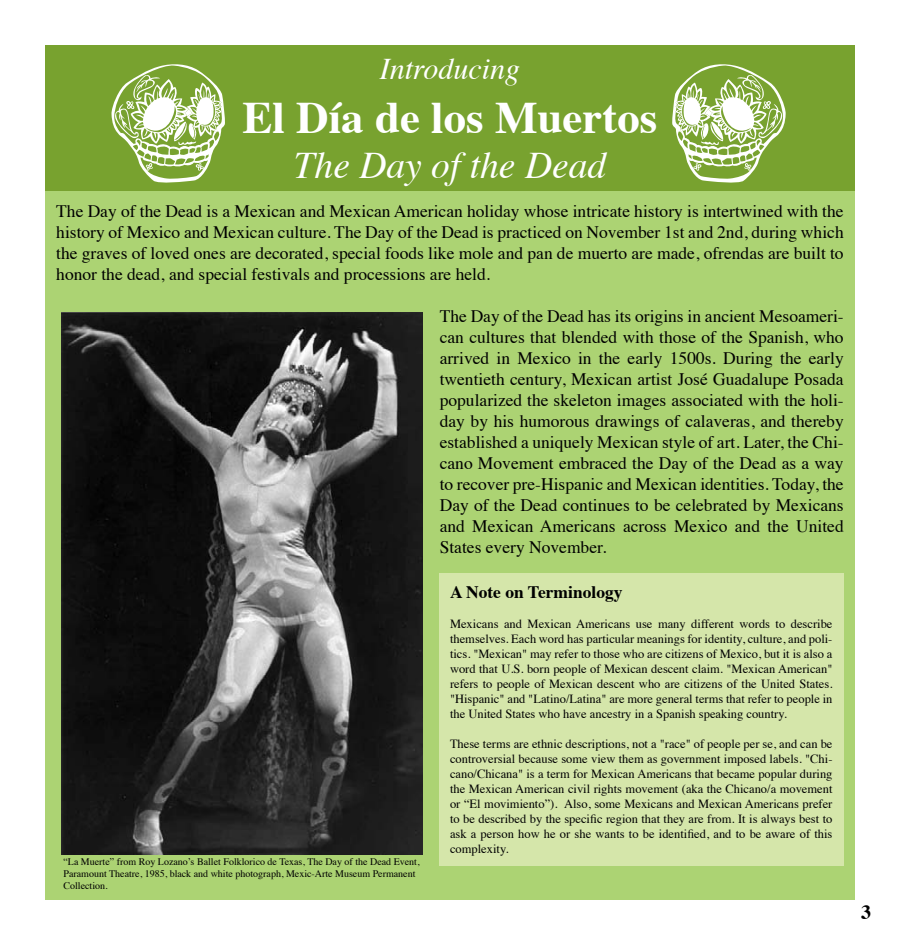
<style>
.page{position:relative;width:900px;height:945px;background:#fff}
.page>*{position:absolute;margin:0;border:0;box-sizing:border-box;transform-origin:0 0}
.t1{font:700 45px "Times";color:#fff}
.t2{font:italic 37.5px "Times";color:#fff}
.t3{font:italic 30px "Times";color:#fff}
.t4{font:700 20px "Times";color:#000}
.t5{font:17.5px/21px "Times";color:#000;text-align:justify}
.t6{font:700 17.5px "Times";color:#000}
.t7{font:12.5px/15px "Times";color:#000;text-align:justify}
.t8{font:10px/12px "Times";color:#000}
</style>
<div class="page">
<div style="left:45px;top:45px;width:810px;height:855px;background:#acd373"></div>
<div style="left:45px;top:45px;width:810px;height:145px;background:#78a22f"></div>
<div style="left:439px;top:574px;width:405px;height:292px;background:#d5e6aa"></div>
<img style="left:62px;top:313px;width:361px;height:542px">
<svg style="left:112px;top:64px;width:113px;height:119px"></svg>
<svg style="left:672px;top:64px;width:114px;height:119px"></svg>
<h3 class="t3" style="left:380px;top:43px;width:142px">Introducing</h3>
<h1 class="t1" style="left:243px;top:74px;width:416px">El Día de los Muertos</h1>
<h2 class="t2" style="left:294px;top:133px;width:314px">The Day of the Dead</h2>
<p class="t5" style="left:56px;top:199px;width:789px">The Day of the Dead is a Mexican and Mexican American holiday whose intricate history is intertwined with the history of Mexico and Mexican culture. The Day of the Dead is practiced on November 1st and 2nd, during which the graves of loved ones are decorated, special foods like mole and pan de muerto are made, ofrendas are built to honor the dead, and special festivals and processions are held.</p>
<p class="t5" style="left:440px;top:304px;width:406px">The Day of the Dead has its origins in ancient Mesoameri&shy;can cultures that blended with those of the Spanish, who arrived in Mexico in the early 1500s. During the early twentieth century, Mexican artist José Guadalupe Posada popularized the skeleton images associated with the holi&shy;day by his humorous drawings of calaveras, and thereby established a uniquely Mexican style of art. Later, the Chi&shy;cano Movement embraced the Day of the Dead as a way to recover pre-Hispanic and Mexican identities. Today, the Day of the Dead continues to be celebrated by Mexicans and Mexican Americans across Mexico and the United States every November.</p>
<h3 class="t6" style="left:450px;top:575px;width:174px">A Note on Terminology</h3>
<p class="t7" style="left:450px;top:615px;width:384px">Mexicans and Mexican Americans use many different words to describe themselves. Each word has particular meanings for identity, culture, and poli&shy;tics. "Mexican" may refer to those who are citizens of Mexico, but it is also a word that U.S. born people of Mexican descent claim. "Mexican American" refers to people of Mexican descent who are citizens of the United States. "Hispanic" and "Latino/Latina" are more general terms that refer to people in the United States who have ancestry in a Spanish speaking country.</p>
<p class="t7" style="left:450px;top:735px;width:384px">These terms are ethnic descriptions, not a "race" of people per se, and can be controversial because some view them as government imposed labels. "Chi&shy;cano/Chicana" is a term for Mexican Americans that became popular during the Mexican American civil rights movement (aka the Chicano/a movement or “El movimiento”). Also, some Mexicans and Mexican Americans prefer to be described by the specific region that they are from. It is always best to ask a person how he or she wants to be identified, and to be aware of this complexity.</p>
<p class="t8" style="left:63px;top:855px;width:358px">“La Muerte” from Roy Lozano’s Ballet Folklorico de Texas, The Day of the Dead Event,<br>Paramount Theatre, 1985, black and white photograph, Mexic-Arte Museum Permanent<br>Collection.</p>
<h3 class="t4" style="left:861px;top:893px;width:11px">3</h3>
</div>
